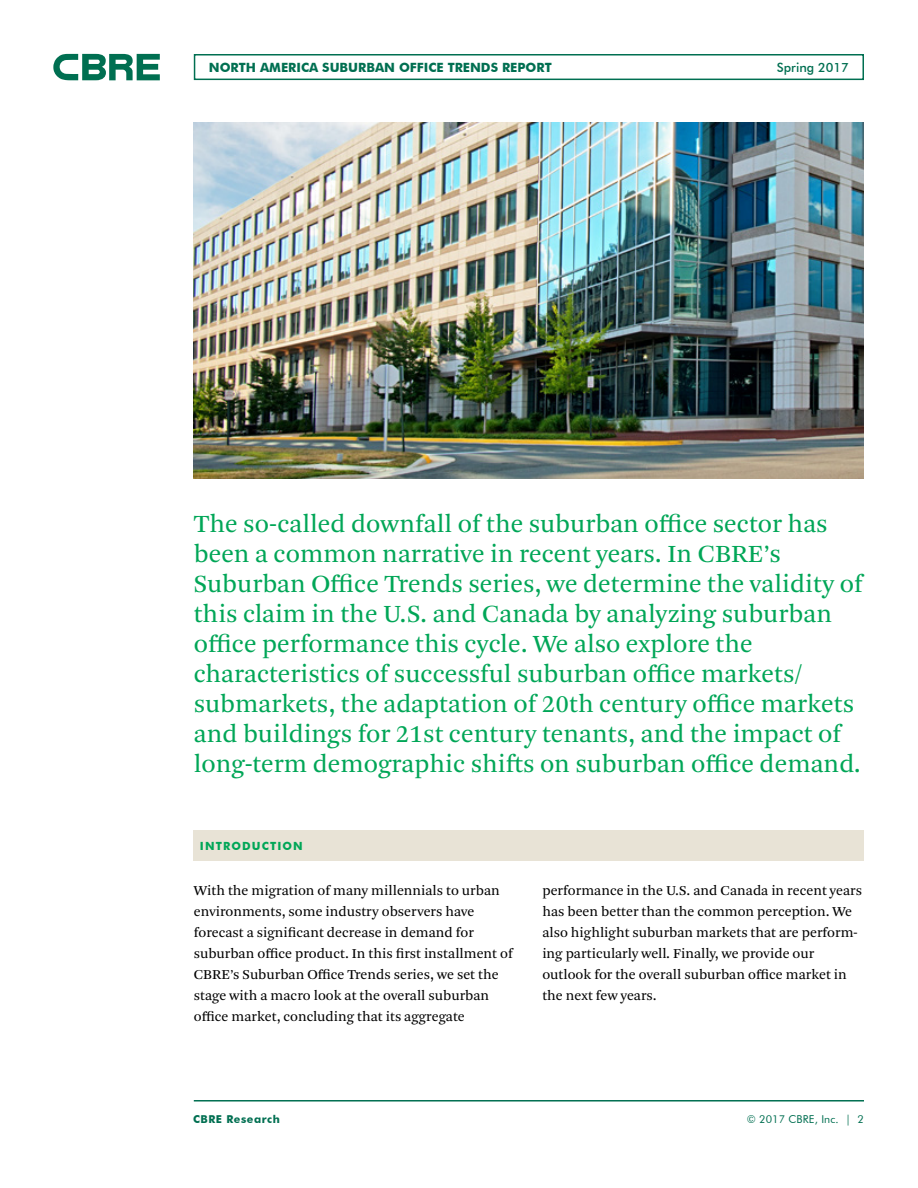
<style>
.page{position:relative;width:918px;height:1188px;background:#fff}
.page>*{position:absolute;margin:0;border:0;box-sizing:border-box;transform-origin:0 0}
.t1{font:25.8px/30px "Arnhem Pro Blond";color:#00a657}
.t2{font:14.25px/21px "Arnhem Pro Blond";color:#000}
.t3{font:700 12.75px "Futura BT";color:#006f51}
.t4{font:500 12.75px "Futura BT";color:#006f51}
.t5{font:700 11.25px "Futura BT";letter-spacing:.1em;color:#00a657}
.t6{font:10.8px "Futura BT";letter-spacing:.01em;color:#006f51}
.t7{font:700 10.8px "Futura BT";letter-spacing:.05em;color:#006f51}
</style>
<div class="page">
<svg style="left:53px;top:54px;width:107px;height:26px"></svg>
<img style="left:194px;top:122px;width:670px;height:357px">
<div style="left:193px;top:830px;width:671px;height:30px;background:#e8e3d6"></div>
<hr style="left:194px;top:1100px;width:670px;height:2px;background:#006f51">
<div style="left:194px;top:54px;width:670px;height:26px;border:2px solid #006f51"></div>
<p class="t3" style="left:209px;top:60px;width:344px">NORTH AMERICA SUBURBAN OFFICE TRENDS REPORT</p>
<p class="t4" style="left:777px;top:60px;width:74px">Spring 2017</p>
<p class="t1" style="left:194px;top:510px;width:670px">The so-called downfall of the suburban office sector has been a common narrative in recent years. In CBRE’s Suburban Office Trends series, we determine the validity of this claim in the U.S. and Canada by analyzing suburban office performance this cycle. We also explore the characteristics of successful suburban office markets/ submarkets, the adaptation of 20th century office markets and buildings for 21st century tenants, and the impact of long-term demographic shifts on suburban office demand.</p>
<p class="t5" style="left:200px;top:839px;width:104px">INTRODUCTION</p>
<p class="t2" style="left:194px;top:880px;width:321px">With the migration of many millennials to urban environments, some industry observers have forecast a significant decrease in demand for suburban office product. In this first installment of CBRE’s Suburban Office Trends series, we set the stage with a macro look at the overall suburban office market, concluding that its aggregate</p>
<p class="t2" style="left:542px;top:880px;width:321px">performance in the U.S. and Canada in recent years has been better than the common perception. We also highlight suburban markets that are perform&shy;ing particularly well. Finally, we provide our outlook for the overall suburban office market in the next few years.</p>
<p class="t7" style="left:193px;top:1112px;width:88px">CBRE Research</p>
<p class="t6" style="left:747px;top:1112px;width:119px">© 2017 CBRE, Inc. | 2</p>
</div>
